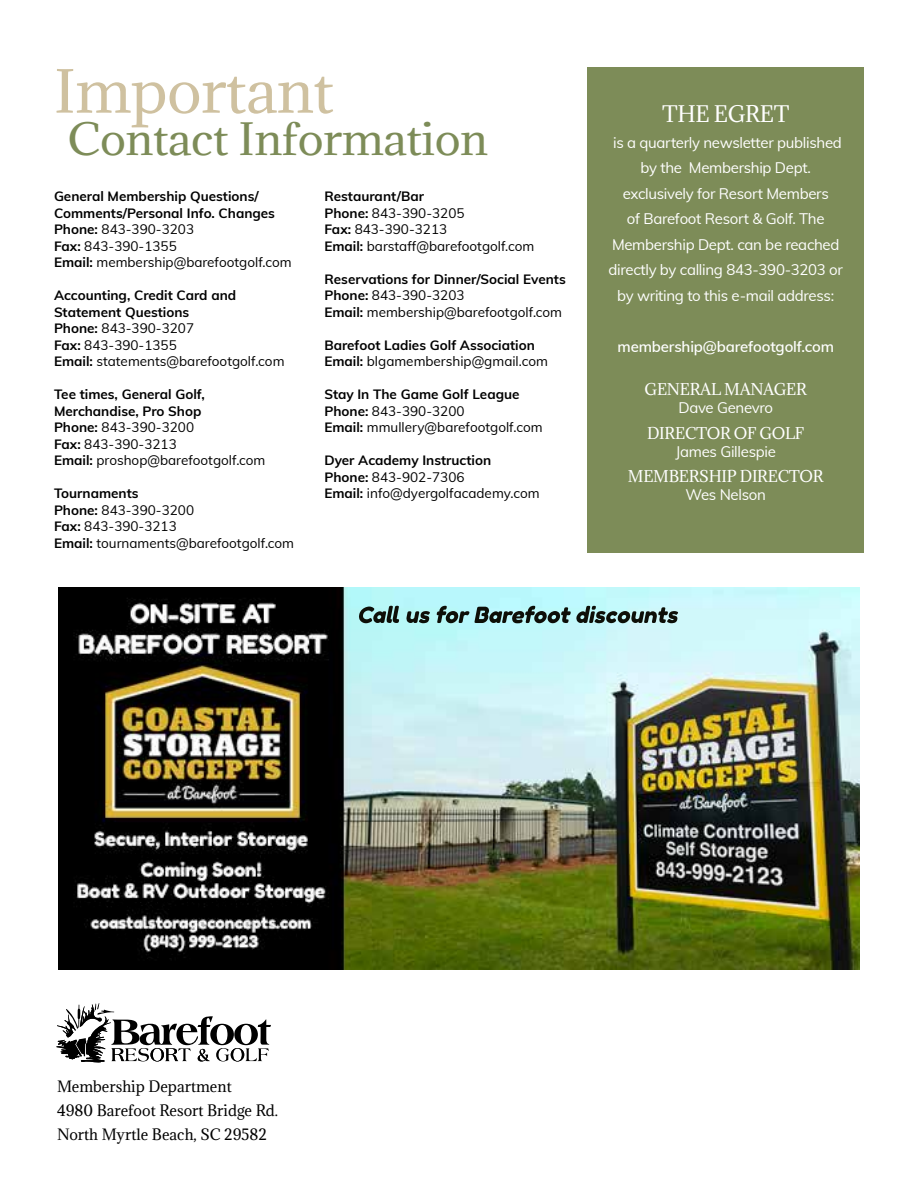
<style>
.page{position:relative;width:918px;height:1188px;background:#fff}
.page>*{position:absolute;margin:0;border:0;box-sizing:border-box;transform-origin:0 0}
.t1{font:54.6px "Adamina";letter-spacing:-.01em;color:#cfc1a0;scale:1.07 1}
.t2{font:40.95px "Adamina";letter-spacing:-.01em;color:#7d8c58;scale:1.07 1}
.t3{font:21px "Adamina";letter-spacing:-.02em;color:#fff}
.t4{font:15px/25.5px "Muli";letter-spacing:-.02em;color:#fff;text-align:center}
.t5{font:15px "Adamina";letter-spacing:-.02em;color:#fff}
.t6{font:600 15px "Muli";letter-spacing:-.01em;color:#fff}
.t7{font:14.4px/24px "Adamina";color:#000}
.t8{font:700 13.5px/16.5px "Muli";color:#000}
.t9{font:13.5px/16.5px "Muli";color:#000}
.s1{font-weight:400}
.s2{font-weight:700}
</style>
<div class="page">
<svg style="left:56px;top:1003px;width:215px;height:60px"></svg>
<div style="left:588px;top:68px;width:276px;height:486px;background:#7d8c58"></div>
<img style="left:58px;top:587px;width:802px;height:382px">
<img style="left:386px;top:606px;width:210px;height:17px">
<h1 class="t1" style="left:54px;top:54px;width:263px">Important</h1>
<h2 class="t2" style="left:68px;top:111px;width:395px">Contact Information</h2>
<p class="t8" style="left:54px;top:187px;width:239px">General Membership Questions/<br>Comments/Personal Info. Changes<br>Phone: <span class="s1">843-390-3203<br></span>Fax: <span class="s1">843-390-1355<br></span>Email: <span class="s1">membership@barefootgolf.com</span></p>
<p class="t8" style="left:54px;top:286px;width:232px">Accounting, Credit Card and<br>Statement Questions<br>Phone: <span class="s1">843-390-3207<br></span>Fax: <span class="s1">843-390-1355<br></span>Email: <span class="s1">statements@barefootgolf.com</span></p>
<p class="t8" style="left:54px;top:385px;width:213px">Tee times, General Golf,<br>Merchandise, Pro Shop<br>Phone: <span class="s1">843-390-3200<br></span>Fax: <span class="s1">843-390-3213<br></span>Email: <span class="s1">proshop@barefootgolf.com</span></p>
<p class="t9" style="left:54px;top:484px;width:242px"><span class="s2">Tournaments<br>Phone:</span> 843-390-3200<br><span class="s2">Fax:</span> 843-390-3213<br><span class="s2">Email:</span> tournaments@barefootgolf.com</p>
<p class="t9" style="left:324px;top:187px;width:212px"><span class="s2">Restaurant/Bar<br>Phone:</span> 843-390-3205<br><span class="s2">Fax:</span> 843-390-3213<br><span class="s2">Email:</span> barstaff@barefootgolf.com</p>
<p class="t8" style="left:324px;top:270px;width:243px">Reservations for Dinner/Social Events<br>Phone: <span class="s1">843-390-3203<br></span>Email: <span class="s1">membership@barefootgolf.com</span></p>
<p class="t8" style="left:324px;top:336px;width:225px">Barefoot Ladies Golf Association<br>Email: <span class="s1">blgamembership@gmail.com</span></p>
<p class="t9" style="left:324px;top:385px;width:220px"><span class="s2">Stay In The Game Golf League<br>Phone:</span> 843-390-3200<br><span class="s2">Email:</span> mmullery@barefootgolf.com</p>
<p class="t9" style="left:324px;top:451px;width:217px"><span class="s2">Dyer Academy Instruction<br>Phone:</span> 843-902-7306<br><span class="s2">Email:</span> info@dyergolfacademy.com</p>
<h3 class="t3" style="left:662px;top:100px;width:129px">THE EGRET</h3>
<p class="t4" style="left:609px;top:129px;width:236px">is a quarterly newsletter published by the Membership Dept. exclusively for Resort Members<br>of Barefoot Resort &amp; Golf. The<br>Membership Dept. can be reached directly by calling 843-390-3203 or by writing to this e-mail address:</p>
<p class="t6" style="left:618px;top:336px;width:218px">membership@barefootgolf.com</p>
<p class="t5" style="left:645px;top:379px;width:164px">GENERAL MANAGER</p>
<p class="t4" style="left:678px;top:395px;width:96px">Dave Genevro</p>
<p class="t5" style="left:647px;top:423px;width:159px">DIRECTOR OF GOLF</p>
<p class="t4" style="left:676px;top:438px;width:102px">James Gillespie</p>
<p class="t5" style="left:628px;top:466px;width:197px">MEMBERSHIP DIRECTOR</p>
<p class="t4" style="left:686px;top:482px;width:82px">Wes Nelson</p>
<p class="t7" style="left:57px;top:1074px;width:223px">Membership Department<br>4980 Barefoot Resort Bridge Rd.<br>North Myrtle Beach, SC 29582</p>
</div>
